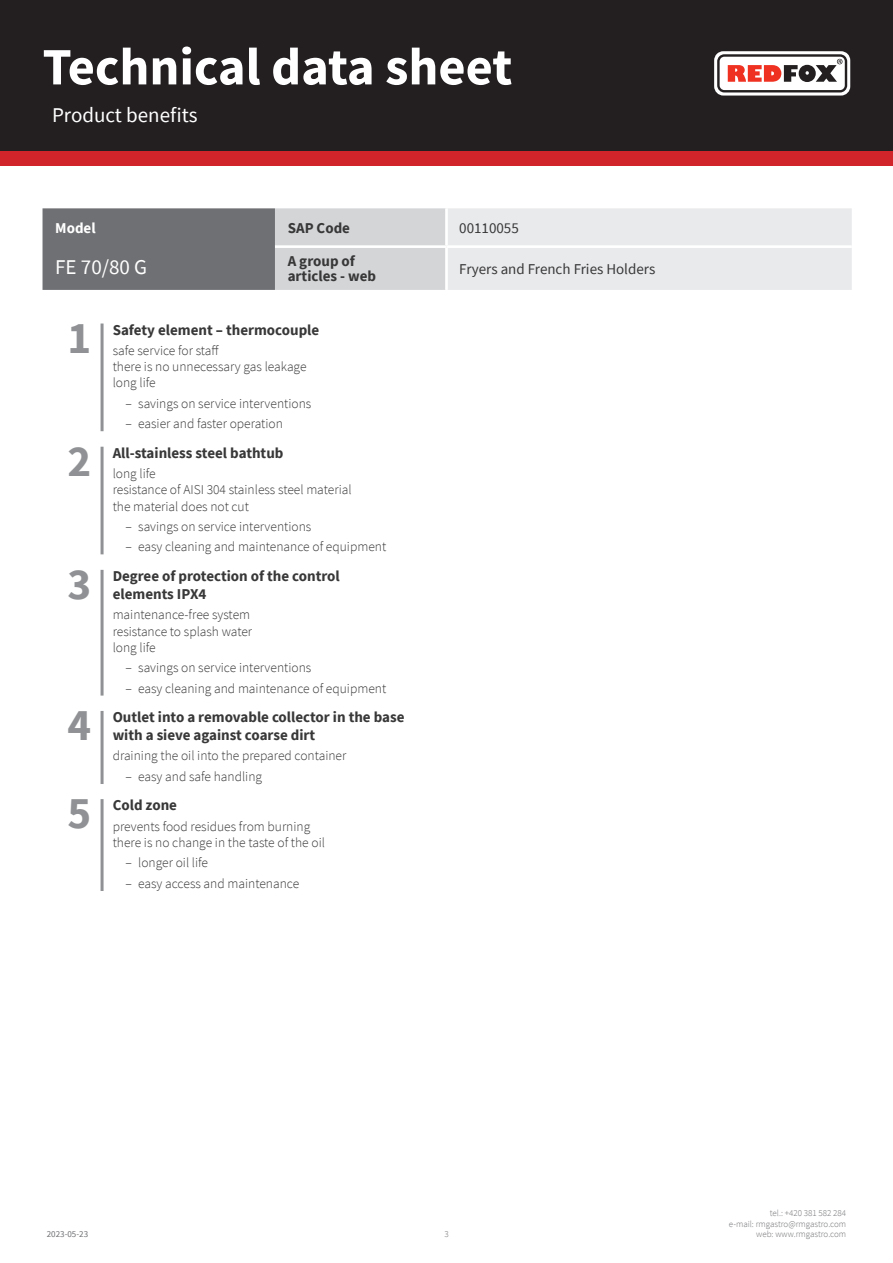
<style>
.page{position:relative;width:893px;height:1263px;background:#fff}
.page>*{position:absolute;margin:0;border:0;box-sizing:border-box;transform-origin:0 0}
.t1{font:700 52.5px "Source Sans Pro";color:#fff}
.TraitNr{font:700 45px "Source Sans Pro";color:#8f9194}
.kapitola{font:21px "Source Sans Pro";color:#fff}
.tabulka_-_headline{font:21px "Source Sans Pro";color:#fff}
.TraitParameter{font:700 15px/18px "Source Sans Pro";color:#383839}
.tabulka_-_text{font:15px "Source Sans Pro";color:#383839}
.tabulka_-_text-2{font:700 15px/15px "Source Sans Pro";color:#383839}
.tabulka_-_text-3{font:700 15px "Source Sans Pro";color:#fff}
.TraitAdventage{font:300 13.5px/16.2px "Source Sans Pro";color:#383839}
.t2{font:300 9px/10.8px "Source Sans Pro";color:#6f7073;text-align:right}
.t3{font:9px "Source Sans Pro";color:#6f7073}
</style>
<div class="page">
<div style="left:0;top:0;width:893px;height:166px;background:#d1232a"></div>
<div style="left:0;top:0;width:893px;height:151px;background:#231f20"></div>
<svg style="left:714px;top:51px;width:136px;height:45px"></svg>
<hr style="left:101px;top:323px;width:3px;height:108px;background:#8f9194">
<hr style="left:101px;top:446px;width:3px;height:109px;background:#8f9194">
<hr style="left:101px;top:570px;width:3px;height:126px;background:#8f9194">
<hr style="left:101px;top:711px;width:3px;height:73px;background:#8f9194">
<hr style="left:101px;top:799px;width:3px;height:92px;background:#8f9194">
<svg style="left:43px;top:208px;width:809px;height:82px;background:#c0c1c3"></svg>
<hr style="left:445px;top:208px;width:3px;height:37px;background:#fff">
<hr style="left:275px;top:245px;width:171px;height:3px;background:#fff">
<hr style="left:446px;top:245px;width:406px;height:3px;background:#fff">
<hr style="left:445px;top:248px;width:3px;height:42px;background:#fff">
<h1 class="t1" style="left:43px;top:31px;width:471px">Technical data sheet</h1>
<p class="kapitola" style="left:52px;top:101px;width:147px">Product benefits</p>
<p class="tabulka_-_text-3" style="left:55px;top:218px;width:42px">Model</p>
<p class="tabulka_-_text-2" style="left:288px;top:220px;width:64px">SAP Code</p>
<p class="tabulka_-_text" style="left:459px;top:219px;width:61px">00110055</p>
<p class="tabulka_-_headline" style="left:55px;top:254px;width:93px">FE 70/80 G</p>
<p class="tabulka_-_text-2" style="left:288px;top:254px;width:90px">A group of articles - web</p>
<p class="tabulka_-_text" style="left:459px;top:259px;width:198px">Fryers and French Fries Holders</p>
<p class="TraitNr" style="left:68px;top:307px;width:25px">1</p>
<p class="TraitParameter" style="left:113px;top:320px;width:208px">Safety element – thermocouple</p>
<p class="TraitAdventage" style="left:113px;top:342px;width:195px">safe service for staff<br>there is no unnecessary gas leakage long life</p>
<p class="TraitAdventage" style="left:125px;top:395px;width:187px">– savings on service interventions</p>
<p class="TraitAdventage" style="left:125px;top:416px;width:159px">– easier and faster operation</p>
<p class="TraitNr" style="left:68px;top:430px;width:25px">2</p>
<p class="TraitParameter" style="left:113px;top:443px;width:172px">All-stainless steel bathtub</p>
<p class="TraitAdventage" style="left:113px;top:466px;width:240px">long life<br>resistance of AISI 304 stainless steel material the material does not cut</p>
<p class="TraitAdventage" style="left:125px;top:518px;width:187px">– savings on service interventions</p>
<p class="TraitAdventage" style="left:125px;top:539px;width:262px">– easy cleaning and maintenance of equipment</p>
<p class="TraitNr" style="left:68px;top:553px;width:25px">3</p>
<p class="TraitParameter" style="left:113px;top:567px;width:229px">Degree of protection of the control elements IPX4</p>
<p class="TraitAdventage" style="left:113px;top:607px;width:141px">maintenance-free system resistance to splash water long life</p>
<p class="TraitAdventage" style="left:125px;top:660px;width:187px">– savings on service interventions</p>
<p class="TraitAdventage" style="left:125px;top:680px;width:262px">– easy cleaning and maintenance of equipment</p>
<p class="TraitNr" style="left:68px;top:695px;width:25px">4</p>
<p class="TraitParameter" style="left:113px;top:708px;width:293px">Outlet into a removable collector in the base with a sieve against coarse dirt</p>
<p class="TraitAdventage" style="left:113px;top:748px;width:235px">draining the oil into the prepared container</p>
<p class="TraitAdventage" style="left:125px;top:768px;width:138px">– easy and safe handling</p>
<p class="TraitNr" style="left:68px;top:783px;width:25px">5</p>
<p class="TraitParameter" style="left:113px;top:796px;width:66px">Cold zone</p>
<p class="TraitAdventage" style="left:113px;top:818px;width:214px">prevents food residues from burning there is no change in the taste of the oil</p>
<p class="TraitAdventage" style="left:125px;top:855px;width:84px">– longer oil life</p>
<p class="TraitAdventage" style="left:125px;top:875px;width:175px">– easy access and maintenance</p>
<p class="t3" style="left:47px;top:1229px;width:43px">2023-05-23</p>
<p class="t2" style="left:444px;top:1229px;width:6px">3</p>
<p class="t2" style="left:729px;top:1207px;width:119px">tel.: +420 381 582 284<br>e-mail: rmgastro@rmgastro.com web: www.rmgastro.com</p>
</div>
